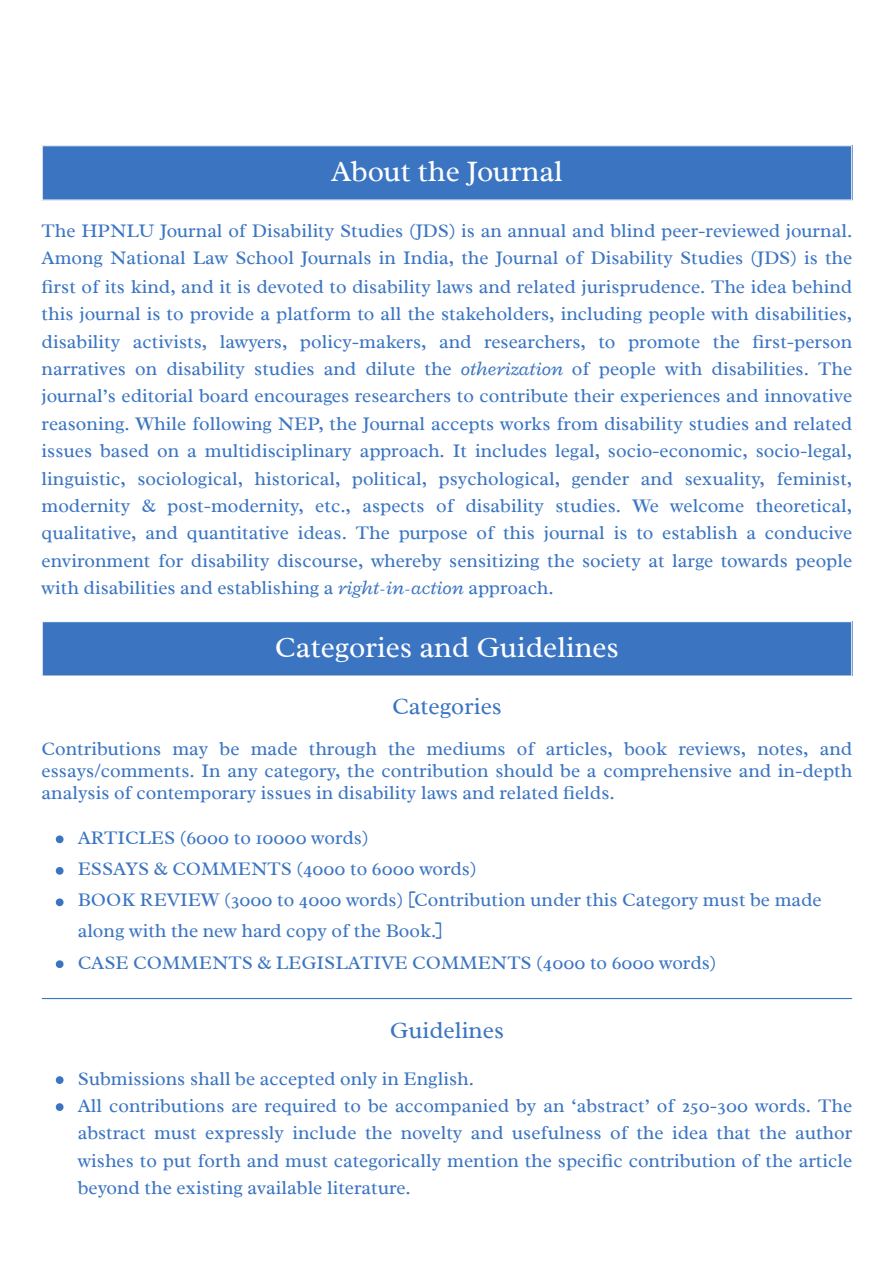
<style>
.page{position:relative;width:894px;height:1263px;background:#fff}
.page>*{position:absolute;margin:0;border:0;box-sizing:border-box;transform-origin:0 0}
.t1{font:30px "Radley";color:#fff}
.t2{font:24px "Radley";color:#3b75c2}
.t3{font:19.5px/27.5px "Radley";color:#3b75c2;text-align:justify}
.s1{font-style:italic}
</style>
<div class="page">
<svg style="left:56px;top:835px;width:7px;height:8px"></svg>
<svg style="left:56px;top:867px;width:7px;height:8px"></svg>
<svg style="left:56px;top:898px;width:7px;height:8px"></svg>
<svg style="left:56px;top:960px;width:7px;height:8px"></svg>
<svg style="left:56px;top:1076px;width:7px;height:8px"></svg>
<svg style="left:56px;top:1103px;width:7px;height:8px"></svg>
<div style="left:42px;top:145px;width:809px;height:55px;background:#3b75c2"></div>
<hr style="left:42px;top:146px;width:1px;height:53px;background:#fff">
<hr style="left:850px;top:146px;width:2px;height:53px;background:#fff">
<hr style="left:42px;top:145px;width:810px;height:1px;background:#fff">
<hr style="left:42px;top:199px;width:810px;height:2px;background:#fff">
<div style="left:42px;top:621px;width:809px;height:55px;background:#3b75c2"></div>
<hr style="left:42px;top:622px;width:1px;height:53px;background:#fff">
<hr style="left:850px;top:622px;width:2px;height:53px;background:#fff">
<hr style="left:42px;top:621px;width:810px;height:1px;background:#fff">
<hr style="left:42px;top:675px;width:810px;height:1px;background:#fff">
<hr style="left:42px;top:998px;width:809px;height:1px;background:#3b75c2">
<p class="t1" style="left:331px;top:152px;width:233px">About the Journal</p>
<p class="t3" style="left:42px;top:217px;width:811px">The HPNLU Journal of Disability Studies (JDS) is an annual and blind peer-reviewed journal.<br>Among National Law School Journals in India, the Journal of Disability Studies (JDS) is the first of its kind, and it is devoted to disability laws and related jurisprudence. The idea behind this journal is to provide a platform to all the stakeholders, including people with disabilities, disability activists, lawyers, policy-makers, and researchers, to promote the first-person narratives on disability studies and dilute the <span class="s1">otherization</span> of people with disabilities. The journal’s editorial board encourages researchers to contribute their experiences and innovative reasoning. While following NEP, the Journal accepts works from disability studies and related issues based on a multidisciplinary approach. It includes legal, socio-economic, socio-legal, linguistic, sociological, historical, political, psychological, gender and sexuality, feminist, modernity &amp; post-modernity, etc., aspects of disability studies. We welcome theoretical, qualitative, and quantitative ideas. The purpose of this journal is to establish a conducive environment for disability discourse, whereby sensitizing the society at large towards people with disabilities and establishing a <span class="s1">right-in-action</span> approach.</p>
<p class="t1" style="left:275px;top:628px;width:345px">Categories and Guidelines</p>
<h3 class="t2" style="left:392px;top:691px;width:111px">Categories</h3>
<p class="t3" style="left:42px;top:737px;width:811px;line-height:21.9px">Contributions may be made through the mediums of articles, book reviews, notes, and essays/comments. In any category, the contribution should be a comprehensive and in-depth analysis of contemporary issues in disability laws and related fields.</p>
<p class="t3" style="left:78px;top:824px;width:292px">ARTICLES (6000 to 10000 words)</p>
<p class="t3" style="left:78px;top:855px;width:400px">ESSAYS &amp; COMMENTS (4000 to 6000 words)</p>
<p class="t3" style="left:78px;top:883px;width:745px;line-height:31.5px">BOOK REVIEW (3000 to 4000 words) [Contribution under this Category must be made along with the new hard copy of the Book.]</p>
<p class="t3" style="left:78px;top:948px;width:640px">CASE COMMENTS &amp; LEGISLATIVE COMMENTS (4000 to 6000 words)</p>
<h3 class="t2" style="left:390px;top:1015px;width:115px">Guidelines</h3>
<p class="t3" style="left:78px;top:1064px;width:398px">Submissions shall be accepted only in English.</p>
<p class="t3" style="left:78px;top:1091px;width:775px">All contributions are required to be accompanied by an ‘abstract’ of 250-300 words. The abstract must expressly include the novelty and usefulness of the idea that the author wishes to put forth and must categorically mention the specific contribution of the article beyond the existing available literature.</p>
</div>
